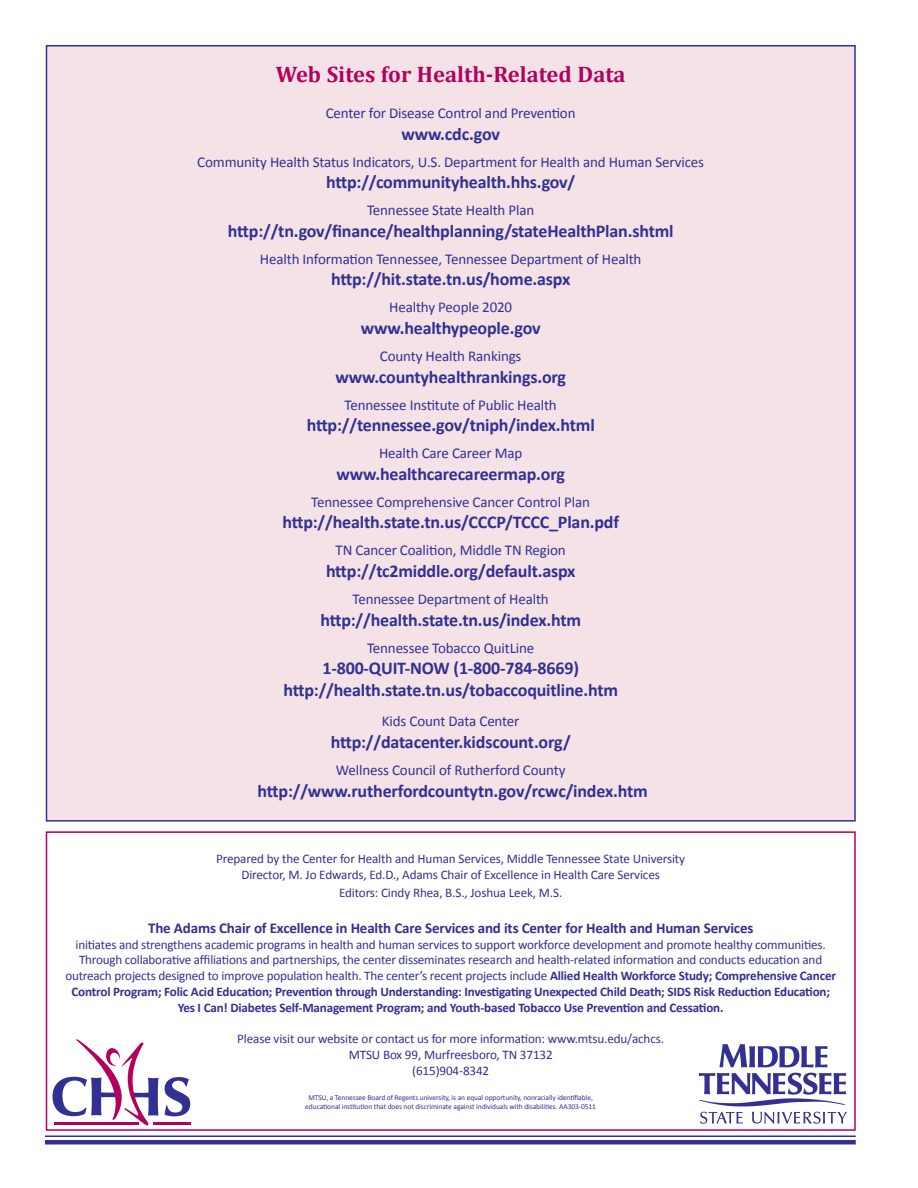
<style>
.page{position:relative;width:918px;height:1188px;background:#fff}
.page>*{position:absolute;margin:0;border:0;box-sizing:border-box;transform-origin:0 0}
.t1{font:700 22.5px "Cambria";color:#b1015c}
.t2{font:700 18px/21.6px "Calibri";letter-spacing:-.01em;color:#323092;text-align:center}
.t3{font:15px "Calibri";letter-spacing:-.01em;color:#323092}
.t4{font:700 15px "Calibri";letter-spacing:-.01em;color:#323092}
.t5{font:13.2px/15.8px "Calibri";letter-spacing:-.015em;color:#323092;text-align:center}
.t6{font:7.5px/9px "Calibri";letter-spacing:-.01em;color:#323092;text-align:center}
.s1{font-weight:700}
</style>
<div class="page">
<div style="left:46px;top:46px;width:809px;height:775px;background:#f5e2e7"></div>
<div style="left:46px;top:831px;width:810px;height:300px;border:2px solid #b1015c"></div>
<hr style="left:45px;top:1135px;width:811px;height:2px;background:#323092">
<hr style="left:45px;top:1140px;width:811px;height:4px;background:#323092">
<svg style="left:164px;top:1077px;width:26px;height:39px"></svg>
<svg style="left:52px;top:1039px;width:106px;height:87px"></svg>
<hr style="left:54px;top:1122px;width:84px;height:2px;background:#b1015c">
<hr style="left:154px;top:1122px;width:37px;height:2px;background:#b1015c">
<img style="left:698px;top:1044px;width:149px;height:80px">
<h1 class="t1" style="left:276px;top:61px;width:351px">Web Sites for Health-Related Data</h1>
<p class="t3" style="left:326px;top:104px;width:251px">Center for Disease Control and Prevention</p>
<h2 class="t2" style="left:401px;top:122px;width:100px">www.cdc.gov</h2>
<p class="t3" style="left:197px;top:152px;width:508px">Community Health Status Indicators, U.S. Department for Health and Human Services</p>
<h2 class="t2" style="left:326px;top:171px;width:251px">http://communityhealth.hhs.gov/</h2>
<p class="t3" style="left:367px;top:201px;width:169px">Tennessee State Health Plan</p>
<h2 class="t2" style="left:228px;top:219px;width:447px">http://tn.gov/finance/healthplanning/stateHealthPlan.shtml</h2>
<p class="t3" style="left:260px;top:250px;width:383px">Health Information Tennessee, Tennessee Department of Health</p>
<h2 class="t2" style="left:331px;top:268px;width:241px">http://hit.state.tn.us/home.aspx</h2>
<p class="t3" style="left:389px;top:298px;width:124px">Healthy People 2020</p>
<h2 class="t2" style="left:361px;top:316px;width:181px">www.healthypeople.gov</h2>
<p class="t3" style="left:380px;top:347px;width:143px">County Health Rankings</p>
<h2 class="t2" style="left:335px;top:365px;width:232px">www.countyhealthrankings.org</h2>
<p class="t3" style="left:345px;top:395px;width:214px">Tennessee Institute of Public Health</p>
<h2 class="t2" style="left:307px;top:414px;width:290px">http://tennessee.gov/tniph/index.html</h2>
<p class="t3" style="left:379px;top:444px;width:145px">Health Care Career Map</p>
<h2 class="t2" style="left:337px;top:462px;width:230px">www.healthcarecareermap.org</h2>
<p class="t3" style="left:311px;top:493px;width:280px">Tennessee Comprehensive Cancer Control Plan</p>
<h2 class="t2" style="left:282px;top:511px;width:338px">http://health.state.tn.us/CCCP/TCCC_Plan.pdf</h2>
<p class="t3" style="left:336px;top:541px;width:232px">TN Cancer Coalition, Middle TN Region</p>
<h2 class="t2" style="left:326px;top:559px;width:251px">http://tc2middle.org/default.aspx</h2>
<p class="t3" style="left:353px;top:590px;width:198px">Tennessee Department of Health</p>
<h2 class="t2" style="left:320px;top:608px;width:262px">http://health.state.tn.us/index.htm</h2>
<p class="t3" style="left:367px;top:638px;width:169px">Tennessee Tobacco QuitLine</p>
<h2 class="t2" style="left:283px;top:657px;width:336px">1-800-QUIT-NOW (1-800-784-8669) http://health.state.tn.us/tobaccoquitline.htm</h2>
<p class="t3" style="left:382px;top:712px;width:139px">Kids Count Data Center</p>
<h2 class="t2" style="left:331px;top:730px;width:242px">http://datacenter.kidscount.org/</h2>
<p class="t3" style="left:336px;top:761px;width:231px">Wellness Council of Rutherford County</p>
<h2 class="t2" style="left:258px;top:779px;width:392px">http://www.rutherfordcountytn.gov/rcwc/index.htm</h2>
<p class="t5" style="left:216px;top:850px;width:470px">Prepared by the Center for Health and Human Services, Middle Tennessee State University<br>Director, M. Jo Edwards, Ed.D., Adams Chair of Excellence in Health Care Services</p>
<p class="t5" style="left:339px;top:884px;width:225px">Editors: Cindy Rhea, B.S., Joshua Leek, M.S.</p>
<p class="t4" style="left:148px;top:919px;width:607px">The Adams Chair of Excellence in Health Care Services and its Center for Health and Human Services</p>
<p class="t5" style="left:65px;top:936px;width:772px">initiates and strengthens academic programs in health and human services to support workforce development and promote healthy communities.<br>Through collaborative affiliations and partnerships, the center disseminates research and health-related information and conducts education and outreach projects designed to improve population health. The center’s recent projects include <span class="s1">Allied Health Workforce Study; Comprehensive Cancer Control Program; Folic Acid Education; Prevention through Understanding: Investigating Unexpected Child Death; SIDS Risk Reduction Education; Yes I Can! Diabetes Self-Management Program; and Youth-based Tobacco Use Prevention and Cessation.</span></p>
<p class="t5" style="left:237px;top:1030px;width:428px">Please visit our website or contact us for more information: www.mtsu.edu/achcs.<br>MTSU Box 99, Murfreesboro, TN 37132<br>(615)904-8342</p>
<p class="t6" style="left:305px;top:1093px;width:292px">MTSU, a Tennessee Board of Regents university, is an equal opportunity, nonracially identifiable, educational institution that does not discriminate against individuals with disabilities. AA303-0511</p>
</div>
